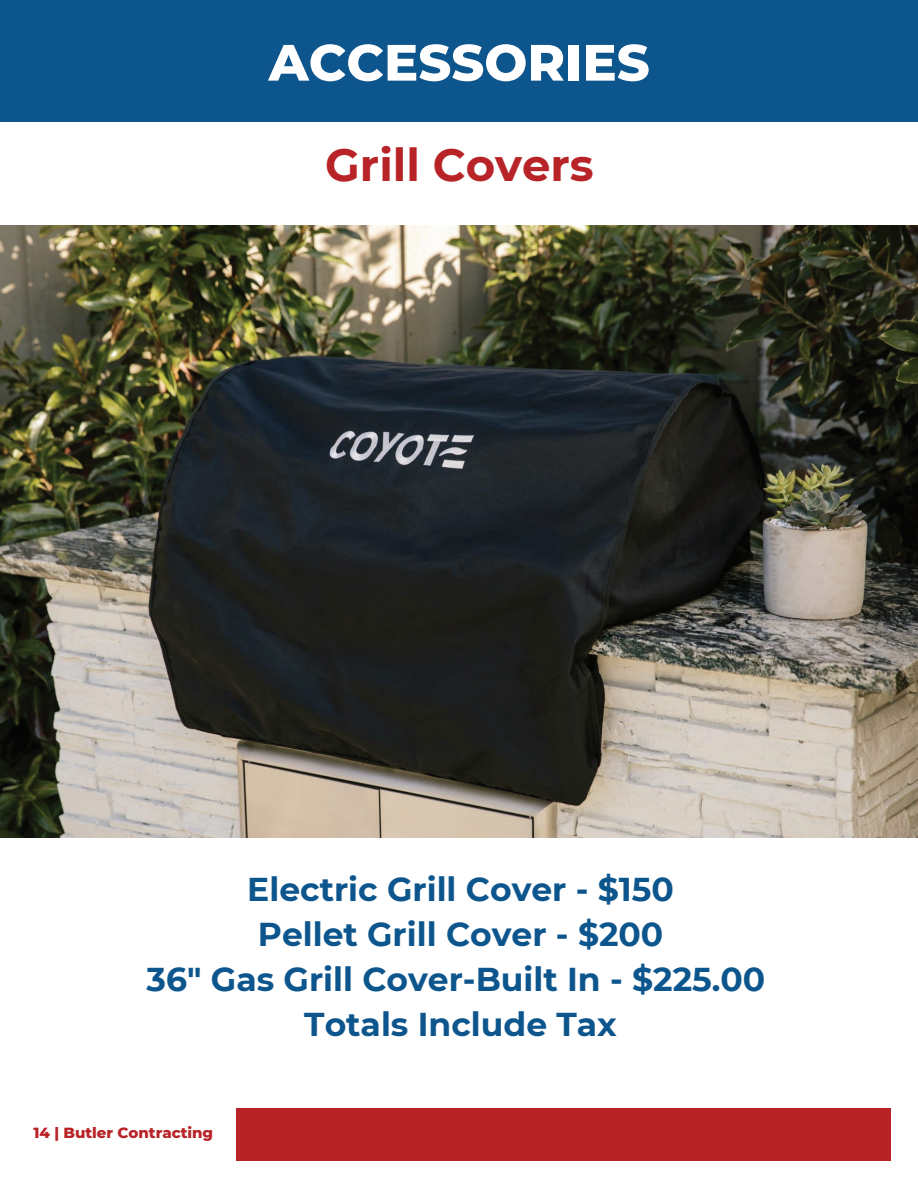
<style>
.page{position:relative;width:918px;height:1188px;background:#fff}
.page>*{position:absolute;margin:0;border:0;box-sizing:border-box;transform-origin:0 0}
.t1{font:800 51px "Montserrat";color:#fff}
.t2{font:700 45px "Montserrat";color:#b72327}
.t3{font:700 33px/45px "Montserrat";color:#0d558d;text-align:center}
.t4{font:800 15px "Montserrat";color:#b72327}
</style>
<div class="page">
<div style="left:0;top:0;width:918px;height:121px;background:#0d558d"></div>
<div style="left:236px;top:1108px;width:654px;height:53px;background:#b72327"></div>
<img style="left:0;top:225px;width:918px;height:612px">
<h1 class="t1" style="left:269px;top:25px;width:383px">ACCESSORIES</h1>
<h2 class="t2" style="left:325px;top:133px;width:270px">Grill Covers</h2>
<p class="t3" style="left:147px;top:865px;width:620px">Electric Grill Cover - $150<br>Pellet Grill Cover - $200<br>36" Gas Grill Cover-Built In - $225.00<br>Totals Include Tax</p>
<p class="t4" style="left:34px;top:1122px;width:181px">14 | Butler Contracting</p>
</div>
